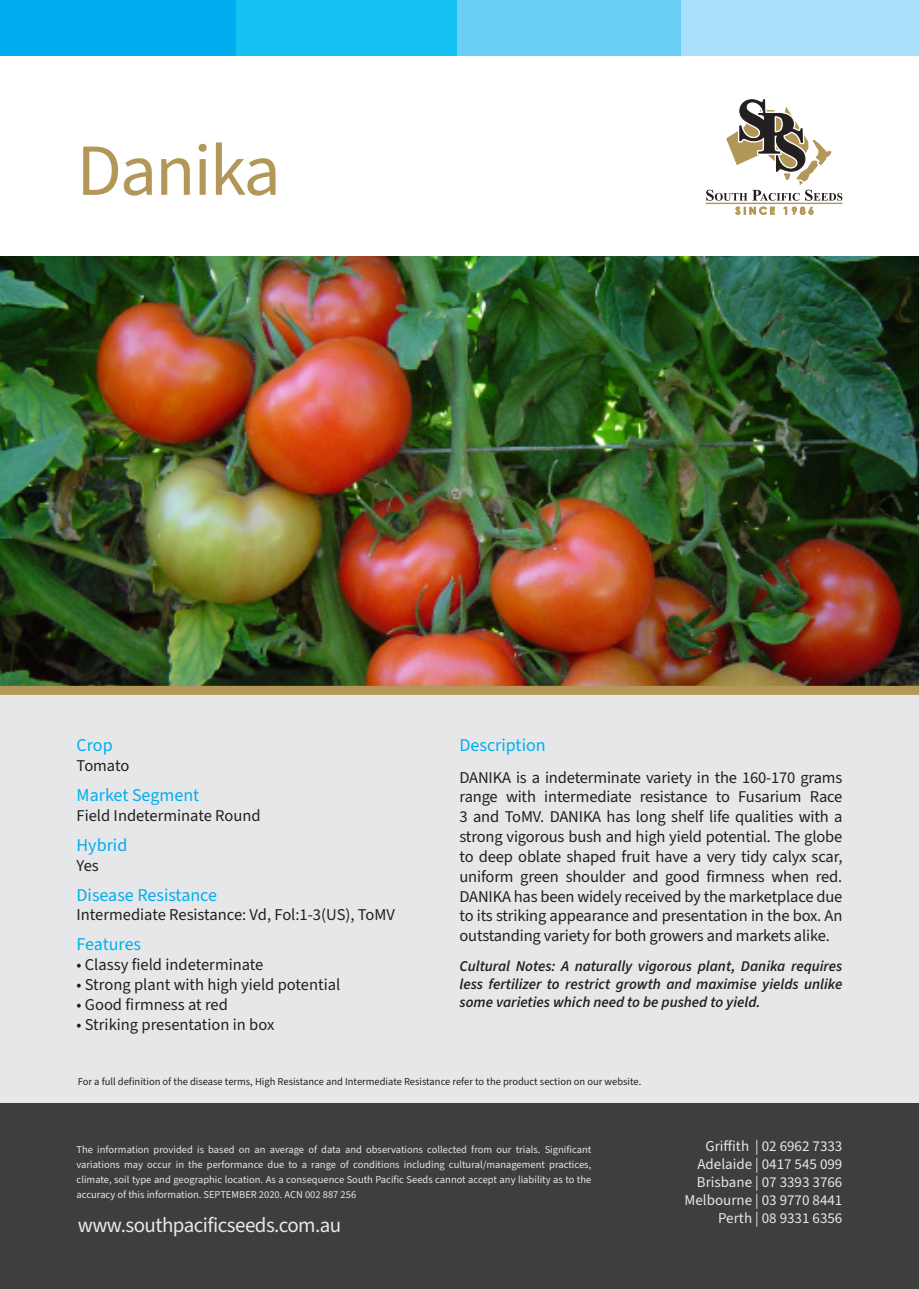
<style>
.page{position:relative;width:919px;height:1289px;background:#fff}
.page>*{position:absolute;margin:0;border:0;box-sizing:border-box;transform-origin:0 0}
.t1{font:73.5px "Source Sans 3";letter-spacing:-.025em;color:#b39758}
.t2{font:21px "Source Sans 3";letter-spacing:-.025em;color:#e6e7e9}
.t3{font:18px "Source Sans 3";color:#00aeef}
.t4{font:16.5px/19.8px "Source Sans 3";color:#231f20;text-align:justify}
.t5{font:italic 600 15px/18px "Source Sans 3";color:#231f20;text-align:justify}
.t6{font:15px "Source Sans 3";color:#e6e7e9}
.t7{font:10.5px/15px "Source Sans 3";color:#e6e7e9;text-align:justify}
.t8{font:10.5px "Source Sans 3";color:#231f20}
</style>
<div class="page">
<img style="left:0;top:256px;width:918px;height:430px">
<div style="left:0;top:690px;width:918px;height:413px;background:#e6e7e9"></div>
<div style="left:0;top:1103px;width:918px;height:185px;background:#3e3e3f"></div>
<div style="left:0;top:0;width:236px;height:55px;background:#00aeef"></div>
<div style="left:236px;top:0;width:224px;height:55px;background:#15c0f2"></div>
<div style="left:457px;top:0;width:224px;height:55px;background:#6bcff6"></div>
<div style="left:681px;top:0;width:237px;height:55px;background:#aae0f9"></div>
<hr style="left:705px;top:203px;width:137px;height:1px;background:#b39758">
<svg style="left:735px;top:207px;width:39px;height:7px"></svg>
<svg style="left:792px;top:207px;width:21px;height:7px"></svg>
<svg style="left:706px;top:99px;width:136px;height:102px"></svg>
<div style="left:0;top:686px;width:918px;height:9px;background:#b39758"></div>
<p class="t1" style="left:77px;top:121px;width:206px">Danika</p>
<p class="t3" style="left:77px;top:733px;width:38px">Crop</p>
<p class="t4" style="left:77px;top:756px;width:54px">Tomato</p>
<p class="t3" style="left:77px;top:783px;width:124px">Market Segment</p>
<p class="t4" style="left:77px;top:806px;width:185px">Field Indeterminate Round</p>
<p class="t3" style="left:77px;top:832px;width:52px">Hybrid</p>
<p class="t4" style="left:77px;top:855px;width:24px">Yes</p>
<p class="t3" style="left:77px;top:882px;width:142px">Disease Resistance</p>
<p class="t4" style="left:77px;top:905px;width:320px">Intermediate Resistance: Vd, Fol:1-3(US), ToMV</p>
<p class="t3" style="left:77px;top:932px;width:66px">Features</p>
<p class="t4" style="left:77px;top:955px;width:188px">• Classy field indeterminate</p>
<p class="t4" style="left:77px;top:975px;width:265px">• Strong plant with high yield potential</p>
<p class="t4" style="left:77px;top:995px;width:153px">• Good firmness at red</p>
<p class="t4" style="left:77px;top:1014px;width:199px">• Striking presentation in box</p>
<p class="t3" style="left:459px;top:733px;width:88px">Description</p>
<p class="t4" style="left:459px;top:767px;width:384px">DANIKA is a indeterminate variety in the 160-170 grams range with intermediate resistance to Fusarium Race 3 and ToMV. DANIKA has long shelf life qualities with a strong vigorous bush and high yield potential. The globe to deep oblate shaped fruit have a very tidy calyx scar, uniform green shoulder and good firmness when red.<br>DANIKA has been widely received by the marketplace due to its striking appearance and presentation in the box. An outstanding variety for both growers and markets alike.</p>
<p class="t5" style="left:459px;top:957px;width:384px">Cultural Notes: A naturally vigorous plant, Danika requires less fertilizer to restrict growth and maximise yields unlike some varieties which need to be pushed to yield.</p>
<p class="t8" style="left:78px;top:1074px;width:565px">For a full definition of the disease terms, High Resistance and Intermediate Resistance refer to the product section on our website.</p>
<p class="t7" style="left:77px;top:1142px;width:516px">The information provided is based on an average of data and observations collected from our trials. Significant variations may occur in the performance due to a range of conditions including cultural/management practices, climate, soil type and geographic location. As a consequence South Pacific Seeds cannot accept any liability as to the accuracy of this information. SEPTEMBER 2020. ACN 002 887 256</p>
<p class="t2" style="left:78px;top:1211px;width:265px">www.southpacificseeds.com.au</p>
<p class="t6" style="left:705px;top:1136px;width:138px">Griffith | 02 6962 7333</p>
<p class="t6" style="left:697px;top:1154px;width:146px">Adelaide | 0417 545 099</p>
<p class="t6" style="left:696px;top:1172px;width:147px">Brisbane | 07 3393 3766</p>
<p class="t6" style="left:684px;top:1190px;width:159px">Melbourne | 03 9770 8441</p>
<p class="t6" style="left:718px;top:1208px;width:126px">Perth | 08 9331 6356</p>
</div>
